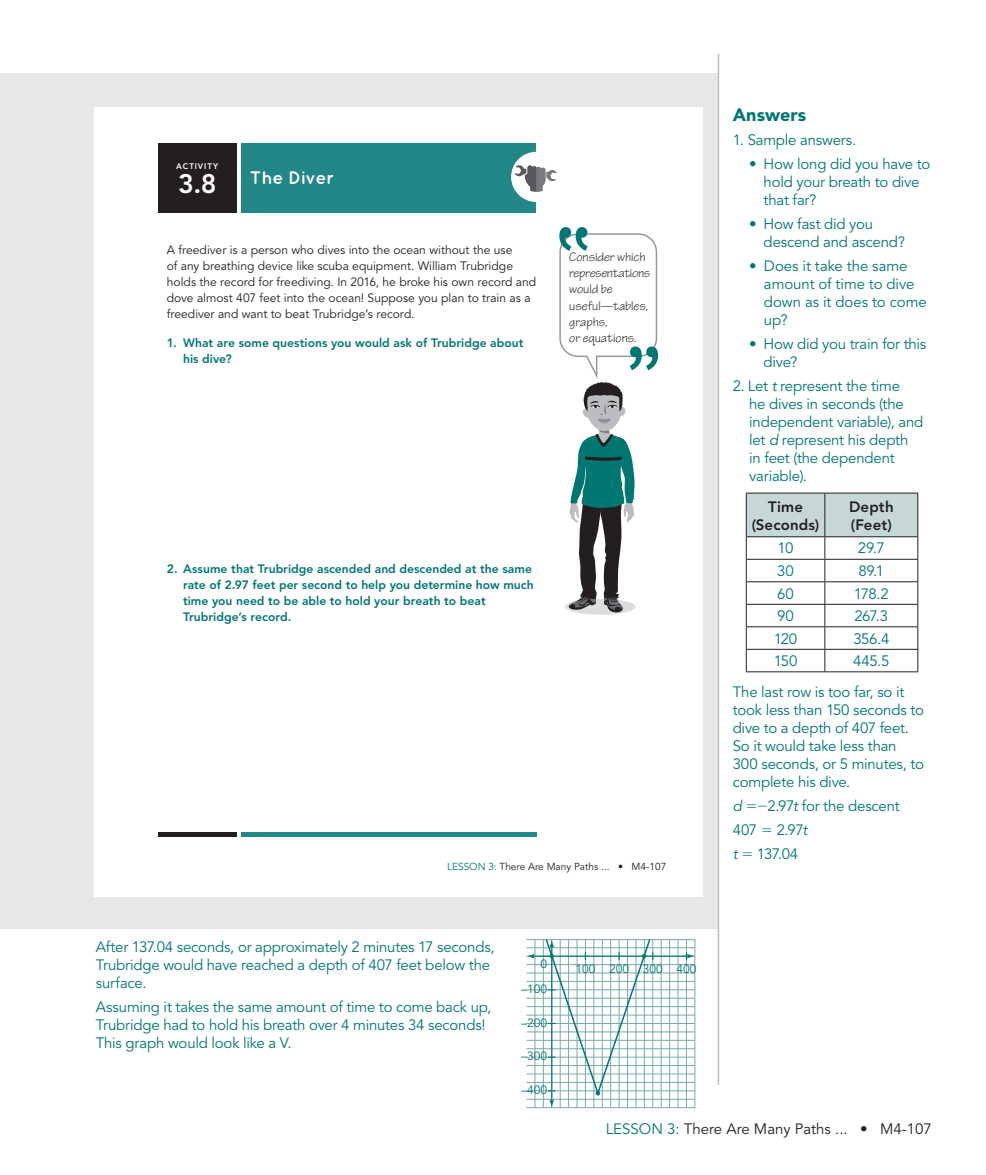
<style>
.page{position:relative;width:986px;height:1175px;background:#fff}
.page>*{position:absolute;margin:0;border:0;box-sizing:border-box;transform-origin:0 0}
.t1{font:800 26.55px "Avenir LT Std";color:#fff}
.t2{font:700 18.15px "Quicksand";letter-spacing:-.02em;color:#fff}
.t3{font:900 18px "Avenir LT Std";letter-spacing:.01em;color:#007673}
.t4{font:15px/18px "Avenir LT Std";letter-spacing:-.015em;color:#007673}
.t5{font:15px "Avenir LT Std";color:#231f20}
.t6{font:800 15px/18px "Avenir LT Std";letter-spacing:.01em;color:#231f20;text-align:center}
.t7{font:italic 15px "Avenir LT Std";color:#007673}
.t8{font:13.05px/16.2px "Tekton Pro";color:#231f20}
.t9{font:12.15px/16.2px "Avenir LT Std";color:#231f20}
.t10{font:800 12.15px/16.2px "Avenir LT Std";color:#007673}
.t11{font:12px "Avenir LT Std";color:#007673}
.t12{font:10.05px "Avenir LT Std";color:#231f20}
.t13{font:800 8.1px "Avenir LT Std";letter-spacing:.11em;color:#fff}
.s1{color:#007673}
.s2{font-style:italic}
</style>
<div class="page">
<div style="left:0;top:73px;width:717px;height:856px;background:#e6e7e9"></div>
<hr style="left:717px;top:54px;width:2px;height:1030px;background:#bcbdc0">
<div style="left:94px;top:107px;width:608px;height:789px;background:#fff"></div>
<div style="left:241px;top:143px;width:295px;height:69px;background:#248787"></div>
<div style="left:158px;top:143px;width:79px;height:69px;background:#231f20"></div>
<svg style="left:511px;top:152px;width:46px;height:50px"></svg>
<div style="left:565px;top:599px;width:70px;height:15px;background:#dcdddf;border-radius:50%"></div>
<svg style="left:559px;top:227px;width:99px;height:385px"></svg>
<hr style="left:241px;top:832px;width:295px;height:4px;background:#248787">
<hr style="left:158px;top:832px;width:79px;height:4px;background:#231f20">
<svg style="left:746px;top:493px;width:172px;height:178px"></svg>
<hr style="left:746px;top:671px;width:172px;height:1px;background:#231f20">
<div style="left:526px;top:939px;width:169px;height:169px;border:1px solid #7aa9ab"></div>
<hr style="left:526px;top:1090px;width:169px;height:1px;background:#7aa9ab">
<hr style="left:526px;top:1073px;width:169px;height:1px;background:#7aa9ab">
<hr style="left:526px;top:1056px;width:169px;height:1px;background:#7aa9ab">
<hr style="left:526px;top:1040px;width:169px;height:1px;background:#7aa9ab">
<hr style="left:526px;top:1023px;width:169px;height:1px;background:#7aa9ab">
<hr style="left:526px;top:1006px;width:169px;height:1px;background:#7aa9ab">
<hr style="left:526px;top:989px;width:169px;height:1px;background:#7aa9ab">
<hr style="left:526px;top:972px;width:169px;height:1px;background:#7aa9ab">
<hr style="left:526px;top:947px;width:169px;height:1px;background:#7aa9ab">
<hr style="left:526px;top:964px;width:169px;height:1px;background:#7aa9ab">
<hr style="left:526px;top:981px;width:169px;height:1px;background:#7aa9ab">
<hr style="left:526px;top:997px;width:169px;height:1px;background:#7aa9ab">
<hr style="left:526px;top:1014px;width:169px;height:1px;background:#7aa9ab">
<hr style="left:526px;top:1031px;width:169px;height:1px;background:#7aa9ab">
<hr style="left:526px;top:1048px;width:169px;height:1px;background:#7aa9ab">
<hr style="left:526px;top:1065px;width:169px;height:1px;background:#7aa9ab">
<hr style="left:526px;top:1082px;width:169px;height:1px;background:#7aa9ab">
<hr style="left:526px;top:1098px;width:169px;height:1px;background:#7aa9ab">
<hr style="left:686px;top:939px;width:1px;height:168px;background:#7aa9ab">
<hr style="left:669px;top:939px;width:1px;height:168px;background:#7aa9ab">
<hr style="left:543px;top:939px;width:1px;height:168px;background:#7aa9ab">
<hr style="left:534px;top:939px;width:1px;height:168px;background:#7aa9ab">
<hr style="left:660px;top:939px;width:1px;height:168px;background:#7aa9ab">
<hr style="left:677px;top:939px;width:1px;height:168px;background:#7aa9ab">
<hr style="left:532px;top:955px;width:157px;height:1px;background:#007673">
<svg style="left:526px;top:953px;width:8px;height:5px"></svg>
<svg style="left:686px;top:952px;width:9px;height:8px"></svg>
<svg style="left:544px;top:939px;width:109px;height:168px"></svg>
<p class="t13" style="left:176px;top:162px;width:43px">ACTIVITY</p>
<h1 class="t1" style="left:178px;top:172px;width:40px">3.8</h1>
<p class="t2" style="left:250px;top:172px;width:86px">The Diver</p>
<p class="t9" style="left:167px;top:242px;width:371px">A freediver is a person who dives into the ocean without the use<br>of any breathing device like scuba equipment. William Trubridge holds the record for freediving. In 2016, he broke his own record and dove almost 407 feet into the ocean! Suppose you plan to train as a freediver and want to beat Trubridge’s record.</p>
<p class="t10" style="left:183px;top:335px;width:342px;text-indent:-16px">1. What are some questions you would ask of Trubridge about his dive?</p>
<p class="t8" style="left:569px;top:250px;width:82px">Consider which representations would be useful—tables, graphs,<br>or equations.</p>
<p class="t10" style="left:183px;top:561px;width:352px;text-indent:-16px">2. Assume that Trubridge ascended and descended at the same rate of 2.97 feet per second to help you determine how much time you need to be able to hold your breath to beat Trubridge’s record.</p>
<p class="t12" style="left:447px;top:861px;width:221px"><span class="s1">LESSON 3:</span> There Are Many Paths ... • M4-107</p>
<p class="t4" style="left:96px;top:939px;width:400px">After 137.04 seconds, or approximately 2 minutes 17 seconds,<br>Trubridge would have reached a depth of 407 feet below the surface.</p>
<p class="t4" style="left:96px;top:999px;width:397px">Assuming it takes the same amount of time to come back up,<br>Trubridge had to hold his breath over 4 minutes 34 seconds!<br>This graph would look like a V.</p>
<p class="t11" style="left:540px;top:957px;width:8px">0</p>
<p class="t11" style="left:521px;top:982px;width:28px">–100</p>
<p class="t11" style="left:521px;top:1015px;width:28px">–200</p>
<p class="t11" style="left:521px;top:1049px;width:28px">–300</p>
<p class="t11" style="left:521px;top:1082px;width:28px">–400</p>
<p class="t11" style="left:575px;top:961px;width:122px">100 200 300 400</p>
<p class="t3" style="left:732px;top:107px;width:75px">Answers</p>
<p class="t4" style="left:732px;top:131px;width:125px">1. Sample answers.</p>
<p class="t4" style="left:763px;top:155px;width:168px;text-indent:-14px">• How long did you have to hold your breath to dive that far?</p>
<p class="t4" style="left:763px;top:215px;width:143px;text-indent:-14px">• How fast did you descend and ascend?</p>
<p class="t4" style="left:764px;top:257px;width:164px;text-indent:-15px">• Does it take the same amount of time to dive down as it does to come up?</p>
<p class="t4" style="left:763px;top:335px;width:164px;text-indent:-14px">• How did you train for this dive?</p>
<p class="t4" style="left:749px;top:377px;width:176px;text-indent:-16px">2. Let <span class="s2">t</span> represent the time<br>he dives in seconds (the independent variable), and let <span class="s2">d</span> represent his depth in feet (the dependent variable).</p>
<p class="t6" style="left:751px;top:498px;width:69px">Time (Seconds)</p>
<p class="t6" style="left:849px;top:498px;width:46px;text-align:left">Depth (Feet)</p>
<p class="t4" style="left:777px;top:540px;width:17px">10</p>
<p class="t4" style="left:858px;top:540px;width:28px">29.7</p>
<p class="t4" style="left:777px;top:563px;width:18px">30</p>
<p class="t4" style="left:858px;top:563px;width:27px">89.1</p>
<p class="t4" style="left:777px;top:585px;width:18px">60</p>
<p class="t4" style="left:853px;top:585px;width:36px">178.2</p>
<p class="t4" style="left:777px;top:608px;width:18px">90</p>
<p class="t4" style="left:854px;top:608px;width:35px">267.3</p>
<p class="t4" style="left:773px;top:630px;width:25px">120</p>
<p class="t4" style="left:853px;top:630px;width:37px">356.4</p>
<p class="t4" style="left:773px;top:653px;width:25px">150</p>
<p class="t4" style="left:732px;top:647px;width:173px;line-height:30.6px;text-indent:120px">445.5<br>The last row is too far, so it</p>
<p class="t4" style="left:732px;top:701px;width:193px">took less than 150 seconds to dive to a depth of 407 feet.<br>So it would take less than<br>300 seconds, or 5 minutes, to complete his dive.</p>
<p class="t7" style="left:732px;top:799px;width:11px">d</p>
<p class="t4" style="left:767px;top:797px;width:134px">2.97<span class="s2">t</span> for the descent</p>
<p class="t4" style="left:732px;top:821px;width:26px">407</p>
<p class="t4" style="left:776px;top:821px;width:32px">2.97<span class="s2">t</span></p>
<p class="t7" style="left:732px;top:847px;width:6px">t</p>
<p class="t4" style="left:757px;top:845px;width:43px">137.04</p>
<p class="t5" style="left:605px;top:1122px;width:328px"><span class="s1">LESSON 3:</span> There Are Many Paths ... • M4-107</p>
</div>
